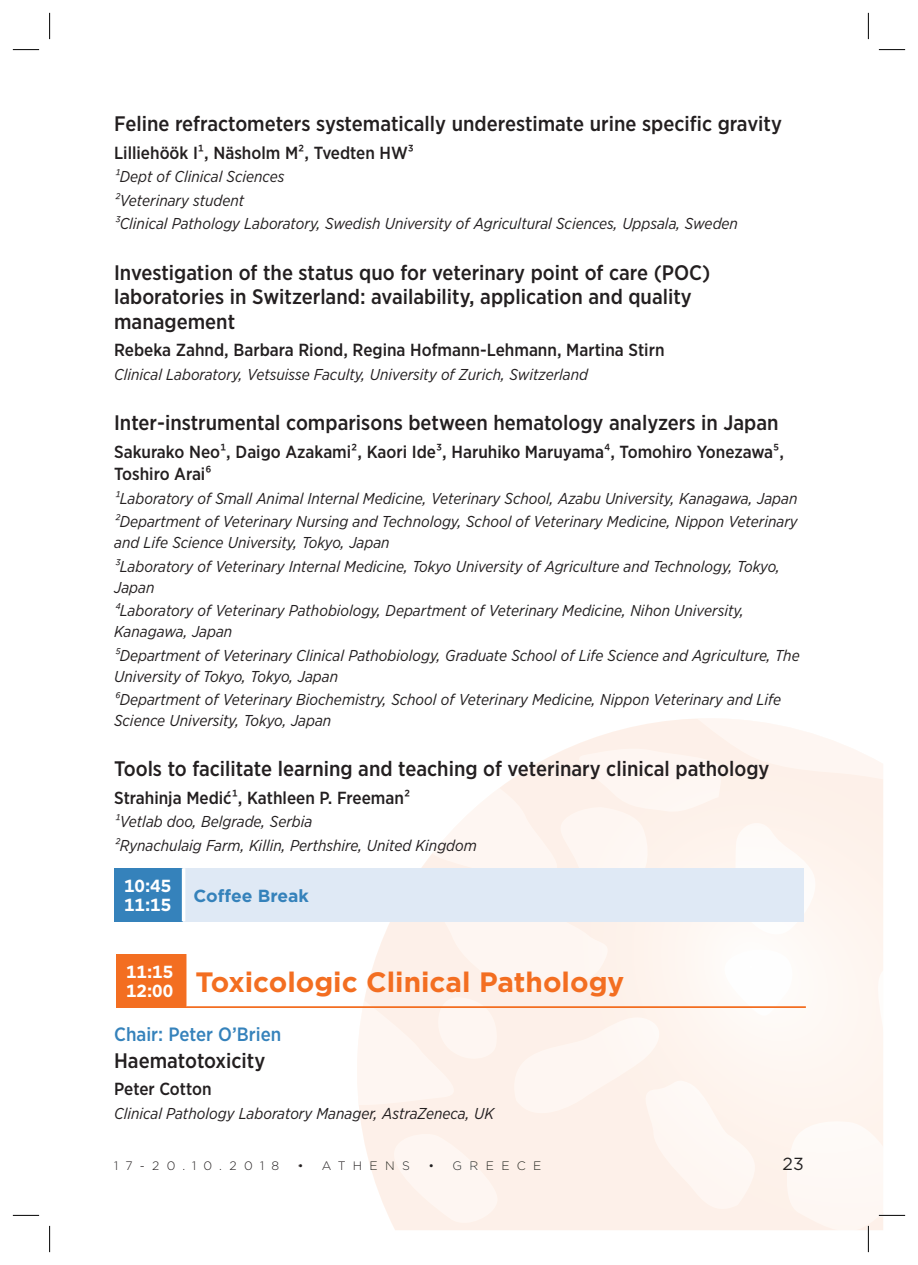
<style>
.page{position:relative;width:918px;height:1265px;background:#fff}
.page>*{position:absolute;margin:0;border:0;box-sizing:border-box;transform-origin:0 0}
.t1{font:700 28px "Gotham";color:#f36e21}
.t2{font:500 21px/24.5px "Gotham Narrow";color:#231f20}
.t3{font:500 19.25px "Gotham Narrow";color:#3582bb}
.t4{font:500 17.5px/22.8px "Gotham Narrow";color:#231f20}
.t5{font:700 17.5px/19.2px "Gotham";color:#fff}
.t6{font:700 17.5px "Gotham";color:#3582bb}
.t7{font:17.5px "Gotham";color:#231f20}
.t8{font:italic 15.75px/23.4px "Gotham Narrow";color:#231f20}
.t9{font:300 12.25px "Gotham";letter-spacing:.6em;color:#231f20}
</style>
<div class="page">
<div style="left:114px;top:868px;width:70px;height:53px;background:#3582bb"></div>
<div style="left:184px;top:868px;width:620px;height:53px;background:#dfe9f5"></div>
<hr style="left:182px;top:868px;width:3px;height:53px;background:#fff">
<div style="left:116px;top:954px;width:70px;height:53px;background:#f36e21"></div>
<hr style="left:116px;top:1006px;width:70px;height:2px;background:#f36e21">
<hr style="left:186px;top:1006px;width:620px;height:2px;background:#f36e21">
<svg style="left:13px;top:49px;width:26px;height:1px"></svg>
<svg style="left:879px;top:49px;width:26px;height:1px"></svg>
<svg style="left:13px;top:1215px;width:26px;height:1px"></svg>
<svg style="left:49px;top:13px;width:1px;height:26px"></svg>
<svg style="left:49px;top:1226px;width:1px;height:26px"></svg>
<svg style="left:868px;top:13px;width:1px;height:26px"></svg>
<svg style="left:304px;top:718px;width:601px;height:534px"></svg>
<h2 class="t2" style="left:114px;top:111px;width:669px">Feline refractometers systematically underestimate urine specific gravity</h2>
<p class="t4" style="left:114px;top:141px;width:301px">Lilliehöök I1, Näsholm M2, Tvedten HW3</p>
<p class="t8" style="left:114px;top:165px;width:625px">1Dept of Clinical Sciences<br>2Veterinary student<br>3Clinical Pathology Laboratory, Swedish University of Agricultural Sciences, Uppsala, Sweden</p>
<h2 class="t2" style="left:114px;top:260px;width:598px">Investigation of the status quo for veterinary point of care (POC) laboratories in Switzerland: availability, application and quality management</h2>
<p class="t4" style="left:114px;top:338px;width:552px">Rebeka Zahnd, Barbara Riond, Regina Hofmann-Lehmann, Martina Stirn</p>
<p class="t8" style="left:114px;top:362px;width:475px">Clinical Laboratory, Vetsuisse Faculty, University of Zurich, Switzerland</p>
<h2 class="t2" style="left:114px;top:410px;width:666px">Inter-instrumental comparisons between hematology analyzers in Japan</h2>
<p class="t4" style="left:114px;top:440px;width:671px">Sakurako Neo1, Daigo Azakami2, Kaori Ide3, Haruhiko Maruyama4, Tomohiro Yonezawa5,<br>Toshiro Arai6</p>
<p class="t8" style="left:114px;top:486px;width:685px">1Laboratory of Small Animal Internal Medicine, Veterinary School, Azabu University, Kanagawa, Japan<br>2Department of Veterinary Nursing and Technology, School of Veterinary Medicine, Nippon Veterinary</p>
<p class="t8" style="left:114px;top:531px;width:668px">and Life Science University, Tokyo, Japan<br>3Laboratory of Veterinary Internal Medicine, Tokyo University of Agriculture and Technology, Tokyo,</p>
<p class="t8" style="left:114px;top:575px;width:632px">Japan<br>4Laboratory of Veterinary Pathobiology, Department of Veterinary Medicine, Nihon University,</p>
<p class="t8" style="left:114px;top:620px;width:687px">Kanagawa, Japan<br>5Department of Veterinary Clinical Pathobiology, Graduate School of Life Science and Agriculture, The</p>
<p class="t8" style="left:114px;top:664px;width:668px">University of Tokyo, Tokyo, Japan<br>6Department of Veterinary Biochemistry, School of Veterinary Medicine, Nippon Veterinary and Life</p>
<p class="t8" style="left:114px;top:709px;width:219px">Science University, Tokyo, Japan</p>
<h2 class="t2" style="left:114px;top:756px;width:657px">Tools to facilitate learning and teaching of veterinary clinical pathology</h2>
<p class="t4" style="left:114px;top:786px;width:298px">Strahinja Medić1, Kathleen P. Freeman2</p>
<p class="t8" style="left:114px;top:810px;width:364px">1Vetlab doo, Belgrade, Serbia<br>2Rynachulaig Farm, Killin, Perthshire, United Kingdom</p>
<p class="t5" style="left:124px;top:876px;width:49px">10:45<br>11:15</p>
<p class="t6" style="left:193px;top:884px;width:117px">Coffee Break</p>
<p class="t5" style="left:126px;top:962px;width:49px">11:15</p>
<h1 class="t1" style="left:126px;top:963px;width:500px"><sub>12:00</sub> Toxicologic Clinical Pathology</h1>
<p class="t3" style="left:114px;top:1022px;width:169px">Chair: Peter O’Brien</p>
<h2 class="t2" style="left:114px;top:1048px;width:153px">Haematotoxicity</h2>
<p class="t4" style="left:114px;top:1078px;width:99px">Peter Cotton</p>
<p class="t8" style="left:114px;top:1101px;width:381px">Clinical Pathology Laboratory Manager, AstraZeneca, UK</p>
<p class="t9" style="left:114px;top:1158px;width:167px">17-20.10.2018</p>
<p class="t9" style="left:298px;top:1158px;width:114px">• ATHENS</p>
<p class="t9" style="left:428px;top:1158px;width:115px">• GREECE</p>
<p class="t7" style="left:782px;top:1152px;width:23px">23</p>
</div>
